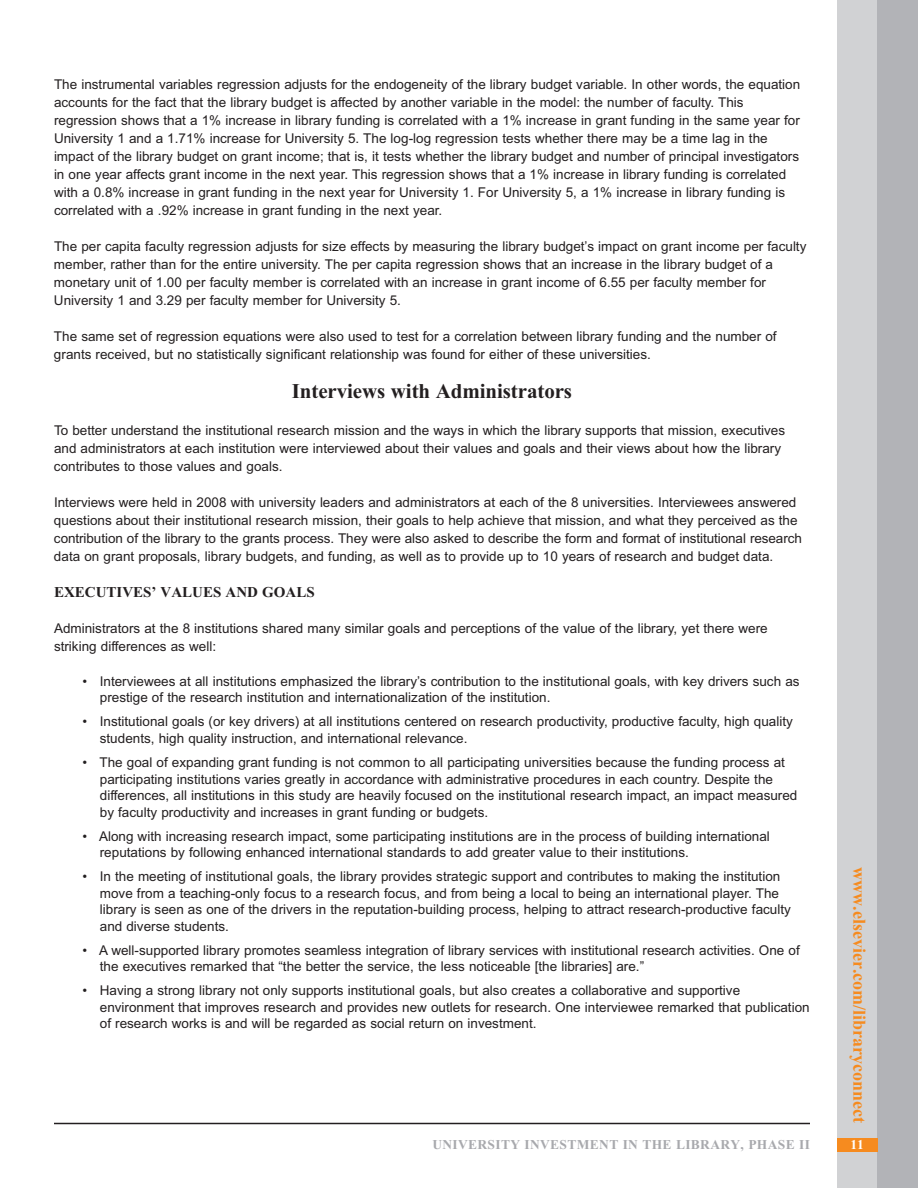
<style>
.page{position:relative;width:918px;height:1188px;background:#fff}
.page>*{position:absolute;margin:0;border:0;box-sizing:border-box;transform-origin:0 0}
.t1{font:700 21px "Times New Roman";letter-spacing:-.005em;color:#231f20}
.t2{font:700 18px "Times New Roman";color:#f68b1f}
.t3{font:700 15px "Times New Roman";color:#231f20}
.t4{font:13.5px/18px "Arial";color:#231f20}
.t5{font:700 13.5px "Times New Roman";letter-spacing:.025em;color:#a8a9ad}
.t6{font:700 13.5px "Times New Roman";color:#fff}
</style>
<div class="page">
<div style="left:837px;top:0;width:81px;height:1188px;background:#d1d2d4"></div>
<div style="left:878px;top:0;width:40px;height:1188px;background:#b2b3b7"></div>
<hr style="left:54px;top:1123px;width:756px;height:1px;background:#231f20">
<div style="left:837px;top:1138px;width:40px;height:13px;background:#f68b1f"></div>
<p class="t4" style="left:54px;top:75px;width:748px">The instrumental variables regression adjusts for the endogeneity of the library budget variable. In other words, the equation accounts for the fact that the library budget is affected by another variable in the model: the number of faculty. This regression shows that a 1% increase in library funding is correlated with a 1% increase in grant funding in the same year for University 1 and a 1.71% increase for University 5. The log-log regression tests whether there may be a time lag in the impact of the library budget on grant income; that is, it tests whether the library budget and number of principal investigators in one year affects grant income in the next year. This regression shows that a 1% increase in library funding is correlated with a 0.8% increase in grant funding in the next year for University 1. For University 5, a 1% increase in library funding is correlated with a .92% increase in grant funding in the next year.</p>
<p class="t4" style="left:54px;top:237px;width:754px">The per capita faculty regression adjusts for size effects by measuring the library budget’s impact on grant income per faculty member, rather than for the entire university. The per capita regression shows that an increase in the library budget of a monetary unit of 1.00 per faculty member is correlated with an increase in grant income of 6.55 per faculty member for University 1 and 3.29 per faculty member for University 5.</p>
<p class="t4" style="left:54px;top:327px;width:724px">The same set of regression equations were also used to test for a correlation between library funding and the number of grants received, but no statistically significant relationship was found for either of these universities.</p>
<h1 class="t1" style="left:292px;top:378px;width:282px">Interviews with Administrators</h1>
<p class="t4" style="left:54px;top:422px;width:733px">To better understand the institutional research mission and the ways in which the library supports that mission, executives and administrators at each institution were interviewed about their values and goals and their views about how the library contributes to those values and goals.</p>
<p class="t4" style="left:54px;top:494px;width:750px">Interviews were held in 2008 with university leaders and administrators at each of the 8 universities. Interviewees answered questions about their institutional research mission, their goals to help achieve that mission, and what they perceived as the contribution of the library to the grants process. They were also asked to describe the form and format of institutional research data on grant proposals, library budgets, and funding, as well as to provide up to 10 years of research and budget data.</p>
<p class="t3" style="left:54px;top:583px;width:262px">EXECUTIVES’ VALUES AND GOALS</p>
<p class="t4" style="left:54px;top:620px;width:715px">Administrators at the 8 institutions shared many similar goals and perceptions of the value of the library, yet there were striking differences as well:</p>
<p class="t4" style="left:100px;top:673px;width:701px;line-height:16.5px;text-indent:-17px">• Interviewees at all institutions emphasized the library’s contribution to the institutional goals, with key drivers such as prestige of the research institution and internationalization of the institution.</p>
<p class="t4" style="left:100px;top:714px;width:695px;line-height:16.5px;text-indent:-17px">• Institutional goals (or key drivers) at all institutions centered on research productivity, productive faculty, high quality students, high quality instruction, and international relevance.</p>
<p class="t4" style="left:100px;top:754px;width:699px;line-height:16.5px;text-indent:-17px">• The goal of expanding grant funding is not common to all participating universities because the funding process at participating institutions varies greatly in accordance with administrative procedures in each country. Despite the differences, all institutions in this study are heavily focused on the institutional research impact, an impact measured by faculty productivity and increases in grant funding or budgets.</p>
<p class="t4" style="left:100px;top:828px;width:672px;line-height:16.5px;text-indent:-17px">• Along with increasing research impact, some participating institutions are in the process of building international reputations by following enhanced international standards to add greater value to their institutions.</p>
<p class="t4" style="left:100px;top:868px;width:693px;line-height:16.5px;text-indent:-17px">• In the meeting of institutional goals, the library provides strategic support and contributes to making the institution move from a teaching-only focus to a research focus, and from being a local to being an international player. The library is seen as one of the drivers in the reputation-building process, helping to attract research-productive faculty and diverse students.</p>
<p class="t4" style="left:100px;top:942px;width:701px;line-height:16.5px;text-indent:-17px">• A well-supported library promotes seamless integration of library services with institutional research activities. One of the executives remarked that “the better the service, the less noticeable [the libraries] are.”</p>
<p class="t4" style="left:100px;top:982px;width:711px;line-height:16.5px;text-indent:-17px">• Having a strong library not only supports institutional goals, but also creates a collaborative and supportive environment that improves research and provides new outlets for research. One interviewee remarked that publication of research works is and will be regarded as social return on investment.</p>
<h2 class="t2" style="left:870px;top:867px;width:257px;rotate:90deg">www.elsevier.com/libraryconnect</h2>
<p class="t5" style="left:432px;top:1137px;width:379px">UNIVERSITY INVESTMENT IN THE LIBRARY, PHASE II</p>
<p class="t6" style="left:850px;top:1136px;width:15px">11</p>
</div>
